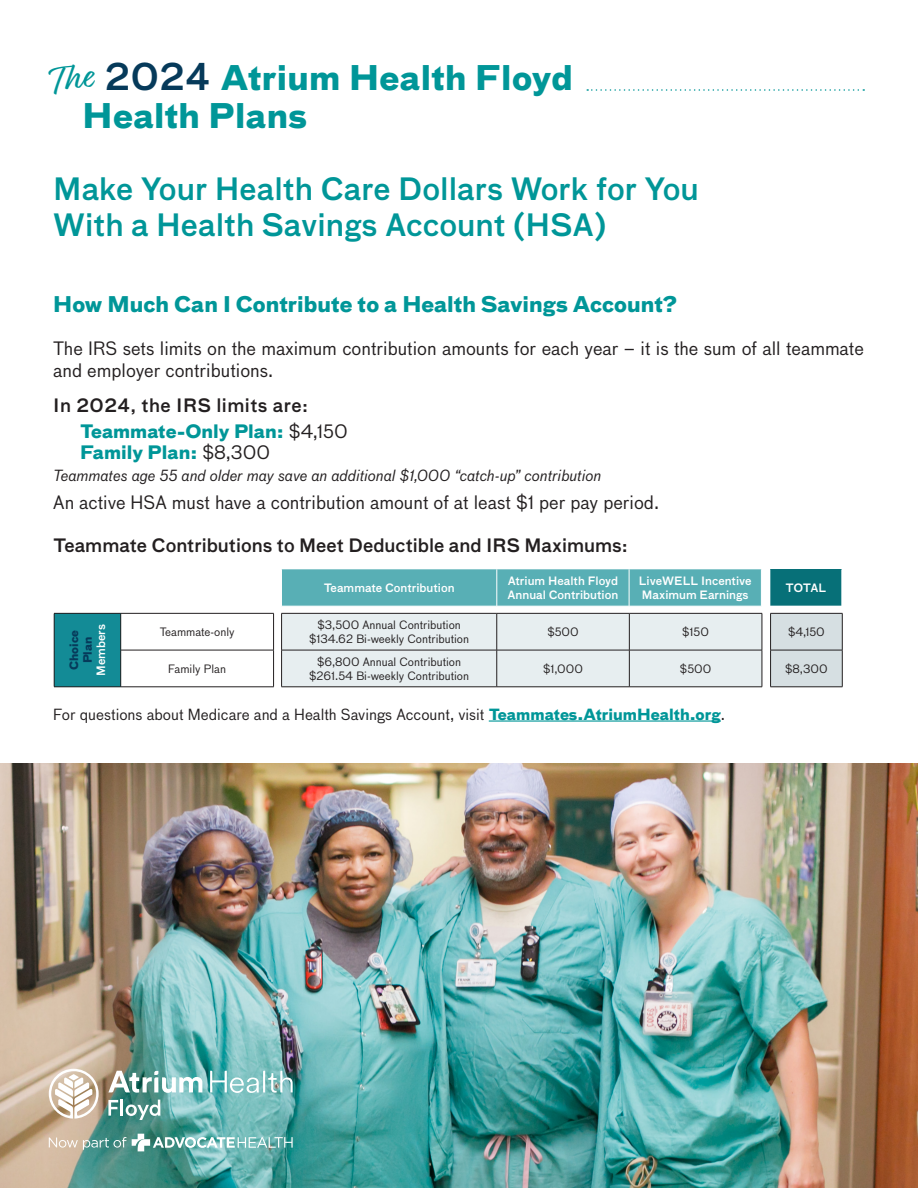
<style>
.page{position:relative;width:918px;height:1188px;background:#fff}
.page>*{position:absolute;margin:0;border:0;box-sizing:border-box;transform-origin:0 0}
.t1{font:700 33px "Bau Pro";letter-spacing:.01em;color:#009698}
.t2{font:500 30px "Bau Pro";color:#009698}
.t3{font:700 21px "Bau Pro";color:#009698}
.t4{font:18px/21.6px "Bau Pro";color:#231f20}
.t5{font:500 18px "Bau Pro";color:#231f20}
.t6{font:700 18px "Bau Pro";color:#009698}
.t7{font:500 18px "Bau Pro";letter-spacing:.025em;color:#231f20}
.t8{font:15px "Bau Pro";color:#231f20}
.t9{font:italic 15px "Bau Pro";color:#231f20}
.t10{font:11.25px "Bau Pro";color:#231f20}
.t11{font:500 11.25px/13.5px "Bau Pro";color:#fff;text-align:center}
.t12{font:700 11.25px "Bau Pro";color:#063a5a}
.s1{font-weight:500;font-size:36px;color:#063a5a}
.s2{font-weight:400;color:#231f20}
.s3{font-weight:700;color:#063a5a}
.s4{font-weight:700;color:#009698}
</style>
<div class="page">
<img style="left:0;top:764px;width:918px;height:424px">
<svg style="left:49px;top:1137px;width:77px;height:13px"></svg>
<svg style="left:132px;top:1134px;width:161px;height:17px"></svg>
<svg style="left:49px;top:1069px;width:50px;height:50px"></svg>
<svg style="left:108px;top:1100px;width:52px;height:20px"></svg>
<svg style="left:108px;top:1071px;width:185px;height:22px"></svg>
<svg style="left:587px;top:89px;width:277px;height:2px"></svg>
<div style="left:54px;top:613px;width:67px;height:74px;background:#138b96"></div>
<div style="left:282px;top:614px;width:480px;height:73px;background:#e7eef0"></div>
<div style="left:771px;top:614px;width:71px;height:73px;background:#d6dfe2"></div>
<hr style="left:54px;top:614px;width:1px;height:36px;background:#231f20">
<hr style="left:54px;top:650px;width:1px;height:37px;background:#231f20">
<hr style="left:54px;top:613px;width:67px;height:1px;background:#231f20">
<hr style="left:120px;top:614px;width:1px;height:36px;background:#231f20">
<hr style="left:121px;top:613px;width:153px;height:1px;background:#231f20">
<hr style="left:273px;top:614px;width:1px;height:36px;background:#231f20">
<hr style="left:281px;top:614px;width:1px;height:36px;background:#231f20">
<hr style="left:281px;top:613px;width:216px;height:1px;background:#231f20">
<hr style="left:629px;top:614px;width:1px;height:36px;background:#231f20">
<hr style="left:762px;top:614px;width:1px;height:36px;background:#231f20">
<hr style="left:497px;top:614px;width:1px;height:36px;background:#231f20">
<hr style="left:770px;top:614px;width:1px;height:36px;background:#231f20">
<hr style="left:497px;top:613px;width:132px;height:1px;background:#231f20">
<hr style="left:629px;top:613px;width:133px;height:1px;background:#231f20">
<hr style="left:770px;top:613px;width:72px;height:1px;background:#231f20">
<hr style="left:842px;top:614px;width:1px;height:36px;background:#231f20">
<hr style="left:120px;top:650px;width:1px;height:37px;background:#231f20">
<hr style="left:121px;top:650px;width:153px;height:1px;background:#231f20">
<hr style="left:273px;top:650px;width:1px;height:37px;background:#231f20">
<hr style="left:281px;top:650px;width:1px;height:37px;background:#231f20">
<hr style="left:281px;top:650px;width:216px;height:1px;background:#231f20">
<hr style="left:629px;top:650px;width:1px;height:37px;background:#231f20">
<hr style="left:762px;top:650px;width:1px;height:37px;background:#231f20">
<hr style="left:497px;top:650px;width:1px;height:37px;background:#231f20">
<hr style="left:770px;top:650px;width:1px;height:37px;background:#231f20">
<hr style="left:497px;top:650px;width:132px;height:1px;background:#231f20">
<hr style="left:629px;top:650px;width:133px;height:1px;background:#231f20">
<hr style="left:770px;top:650px;width:72px;height:1px;background:#231f20">
<hr style="left:842px;top:650px;width:1px;height:37px;background:#231f20">
<hr style="left:54px;top:687px;width:67px;height:1px;background:#231f20">
<hr style="left:121px;top:687px;width:153px;height:1px;background:#231f20">
<hr style="left:281px;top:687px;width:216px;height:1px;background:#231f20">
<hr style="left:497px;top:687px;width:132px;height:1px;background:#231f20">
<hr style="left:629px;top:687px;width:133px;height:1px;background:#231f20">
<hr style="left:770px;top:687px;width:72px;height:1px;background:#231f20">
<div style="left:282px;top:569px;width:479px;height:37px;background:#58afb5"></div>
<div style="left:770px;top:569px;width:72px;height:37px;background:#077078"></div>
<hr style="left:497px;top:569px;width:1px;height:37px;background:#fff">
<hr style="left:629px;top:569px;width:1px;height:37px;background:#fff">
<hr style="left:770px;top:569px;width:1px;height:37px;background:#fff">
<hr style="left:489px;top:720px;width:232px;height:2px;background:#009698">
<p class="t1" style="left:105px;top:49px;width:470px"><span class="s1">2024</span> Atrium Health Floyd</p>
<p class="t1" style="left:83px;top:87px;width:226px">Health Plans</p>
<p class="t2" style="left:53px;top:166px;width:647px">Make Your Health Care Dollars Work for You</p>
<p class="t2" style="left:53px;top:202px;width:555px">With a Health Savings Account (HSA)</p>
<p class="t3" style="left:53px;top:286px;width:625px">How Much Can I Contribute to a Health Savings Account?</p>
<p class="t4" style="left:53px;top:337px;width:812px">The IRS sets limits on the maximum contribution amounts for each year – it is the sum of all teammate and employer contributions.</p>
<p class="t7" style="left:53px;top:392px;width:257px">In 2024, the IRS limits are:</p>
<p class="t6" style="left:80px;top:415px;width:269px">Teammate-Only Plan: <span class="s2">$4,150</span></p>
<p class="t6" style="left:80px;top:437px;width:191px">Family Plan: <span class="s2">$8,300</span></p>
<p class="t9" style="left:53px;top:465px;width:549px">Teammates age 55 and older may save an additional $1,000 “catch-up” contribution</p>
<p class="t4" style="left:53px;top:491px;width:607px">An active HSA must have a contribution amount of at least $1 per pay period.</p>
<p class="t5" style="left:53px;top:532px;width:576px">Teammate Contributions to Meet Deductible and IRS Maximums:</p>
<p class="t12" style="left:64px;top:670px;width:42px;rotate:-90deg">Choice</p>
<p class="t11" style="left:80px;top:676px;width:53px;rotate:-90deg"><span class="s3">Plan<br></span>Members</p>
<p class="t10" style="left:160px;top:624px;width:76px">Teammate-only</p>
<p class="t10" style="left:168px;top:661px;width:59px">Family Plan</p>
<p class="t11" style="left:324px;top:581px;width:132px">Teammate Contribution</p>
<p class="t10" style="left:318px;top:617px;width:145px">$3,500 Annual Contribution</p>
<p class="t10" style="left:309px;top:631px;width:161px">$134.62 Bi-weekly Contribution</p>
<p class="t10" style="left:317px;top:654px;width:145px">$6,800 Annual Contribution</p>
<p class="t10" style="left:309px;top:667px;width:161px">$261.54 Bi-weekly Contribution</p>
<p class="t11" style="left:508px;top:574px;width:112px">Atrium Health Floyd</p>
<p class="t11" style="left:508px;top:587px;width:112px">Annual Contribution</p>
<p class="t11" style="left:639px;top:574px;width:114px">LiveWELL Incentive</p>
<p class="t11" style="left:642px;top:587px;width:108px">Maximum Earnings</p>
<p class="t11" style="left:785px;top:581px;width:42px">TOTAL</p>
<p class="t10" style="left:547px;top:624px;width:33px">$500</p>
<p class="t10" style="left:682px;top:624px;width:28px">$150</p>
<p class="t10" style="left:788px;top:624px;width:38px">$4,150</p>
<p class="t10" style="left:543px;top:661px;width:41px">$1,000</p>
<p class="t10" style="left:680px;top:661px;width:33px">$500</p>
<p class="t10" style="left:785px;top:661px;width:44px">$8,300</p>
<p class="t8" style="left:53px;top:703px;width:673px">For questions about Medicare and a Health Savings Account, visit <span class="s4">Teammates.AtriumHealth.org</span>.</p>
</div>
